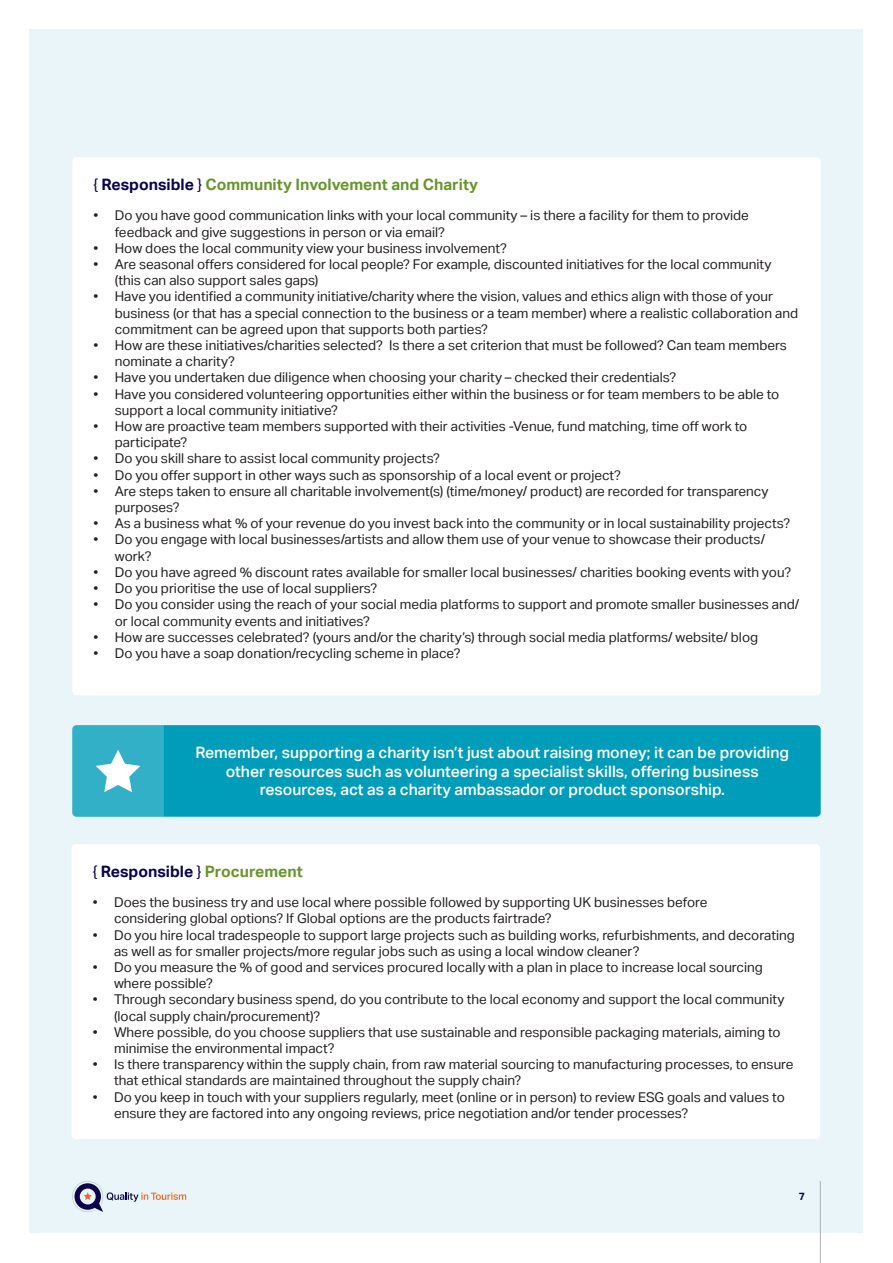
<style>
.page{position:relative;width:893px;height:1263px;background:#fff}
.page>*{position:absolute;margin:0;border:0;box-sizing:border-box;transform-origin:0 0}
.t1{font:500 15.75px/18.9px "Aktiv Grotesk";color:#fff;text-align:center}
.t2{font:700 15.75px "Aktiv Grotesk";color:#68962c}
.t3{font:700 15.75px "Aktiv Grotesk";color:#0b034c}
.t4{font:13.5px/16.2px "Aktiv Grotesk";color:#231f20}
.t5{font:700 10.5px "Aktiv Grotesk";color:#0b034c}
.s1{font-weight:400;color:#0b034c}
.s2{color:#0b034c}
.s3{font-weight:400}
.s4{color:#68962c}
</style>
<div class="page">
<div style="left:30px;top:30px;width:833px;height:1203px;background:#e9f5f8"></div>
<hr style="left:820px;top:1181px;width:1px;height:82px;background:#aaafb7">
<svg style="left:72px;top:1181px;width:114px;height:31px"></svg>
<div style="left:72px;top:157px;width:749px;height:538px;background:#fff;border-radius:4px"></div>
<div style="left:72px;top:725px;width:749px;height:92px;background:#009dba;border-radius:4px"></div>
<svg style="left:72px;top:725px;width:92px;height:92px;background:#47b8cc"></svg>
<div style="left:72px;top:844px;width:748px;height:295px;background:#fff;border-radius:4px"></div>
<p class="t2" style="left:94px;top:174px;width:386px"><span class="s1">{</span> <span class="s2">Responsible</span> <span class="s1">}</span> Community Involvement and Charity</p>
<p class="t4" style="left:115px;top:207px;width:635px;text-indent:-21px">• Do you have good communication links with your local community – is there a facility for them to provide feedback and give suggestions in person or via email?</p>
<p class="t4" style="left:94px;top:240px;width:415px">• How does the local community view your business involvement?</p>
<p class="t4" style="left:115px;top:256px;width:658px;text-indent:-21px">• Are seasonal offers considered for local people? For example, discounted initiatives for the local community (this can also support sales gaps)</p>
<p class="t4" style="left:115px;top:288px;width:685px;text-indent:-21px">• Have you identified a community initiative/charity where the vision, values and ethics align with those of your business (or that has a special connection to the business or a team member) where a realistic collaboration and commitment can be agreed upon that supports both parties?</p>
<p class="t4" style="left:115px;top:337px;width:674px;text-indent:-21px">• How are these initiatives/charities selected? Is there a set criterion that must be followed? Can team members nominate a charity?</p>
<p class="t4" style="left:94px;top:369px;width:584px">• Have you undertaken due diligence when choosing your charity – checked their credentials?</p>
<p class="t4" style="left:115px;top:386px;width:666px;text-indent:-21px">• Have you considered volunteering opportunities either within the business or for team members to be able to support a local community initiative?</p>
<p class="t4" style="left:115px;top:418px;width:634px;text-indent:-21px">• How are proactive team members supported with their activities -Venue, fund matching, time off work to participate?</p>
<p class="t4" style="left:94px;top:450px;width:348px">• Do you skill share to assist local community projects?</p>
<p class="t4" style="left:94px;top:467px;width:529px">• Do you offer support in other ways such as sponsorship of a local event or project?</p>
<p class="t4" style="left:115px;top:483px;width:655px;text-indent:-21px">• Are steps taken to ensure all charitable involvement(s) (time/money/ product) are recorded for transparency purposes?</p>
<p class="t4" style="left:94px;top:515px;width:698px">• As a business what % of your revenue do you invest back into the community or in local sustainability projects?</p>
<p class="t4" style="left:115px;top:531px;width:652px;text-indent:-21px">• Do you engage with local businesses/artists and allow them use of your venue to showcase their products/ work?</p>
<p class="t4" style="left:94px;top:564px;width:699px">• Do you have agreed % discount rates available for smaller local businesses/ charities booking events with you?</p>
<p class="t4" style="left:94px;top:580px;width:285px">• Do you prioritise the use of local suppliers?</p>
<p class="t4" style="left:115px;top:596px;width:686px;text-indent:-21px">• Do you consider using the reach of your social media platforms to support and promote smaller businesses and/ or local community events and initiatives?</p>
<p class="t4" style="left:94px;top:629px;width:666px">• How are successes celebrated? (yours and/or the charity’s) through social media platforms/ website/ blog</p>
<p class="t4" style="left:94px;top:645px;width:368px">• Do you have a soap donation/recycling scheme in place?</p>
<p class="t1" style="left:195px;top:742px;width:595px">Remember, supporting a charity isn’t just about raising money; it can be providing other resources such as volunteering a specialist skills, offering business resources, act as a charity ambassador or product sponsorship.</p>
<p class="t3" style="left:93px;top:861px;width:212px"><span class="s3">{</span> Responsible <span class="s3">}</span> <span class="s4">Procurement</span></p>
<p class="t4" style="left:114px;top:894px;width:595px;text-indent:-21px">• Does the business try and use local where possible followed by supporting UK businesses before considering global options? If Global options are the products fairtrade?</p>
<p class="t4" style="left:114px;top:927px;width:682px;text-indent:-21px">• Do you hire local tradespeople to support large projects such as building works, refurbishments, and decorating as well as for smaller projects/more regular jobs such as using a local window cleaner?</p>
<p class="t4" style="left:114px;top:959px;width:650px;text-indent:-21px">• Do you measure the % of good and services procured locally with a plan in place to increase local sourcing where possible?</p>
<p class="t4" style="left:114px;top:991px;width:672px;text-indent:-21px">• Through secondary business spend, do you contribute to the local economy and support the local community (local supply chain/procurement)?</p>
<p class="t4" style="left:114px;top:1024px;width:668px;text-indent:-21px">• Where possible, do you choose suppliers that use sustainable and responsible packaging materials, aiming to minimise the environmental impact?</p>
<p class="t4" style="left:114px;top:1056px;width:681px;text-indent:-21px">• Is there transparency within the supply chain, from raw material sourcing to manufacturing processes, to ensure that ethical standards are maintained throughout the supply chain?</p>
<p class="t4" style="left:114px;top:1089px;width:672px;text-indent:-21px">• Do you keep in touch with your suppliers regularly, meet (online or in person) to review ESG goals and values to ensure they are factored into any ongoing reviews, price negotiation and/or tender processes?</p>
<p class="t5" style="left:799px;top:1190px;width:8px">7</p>
</div>
